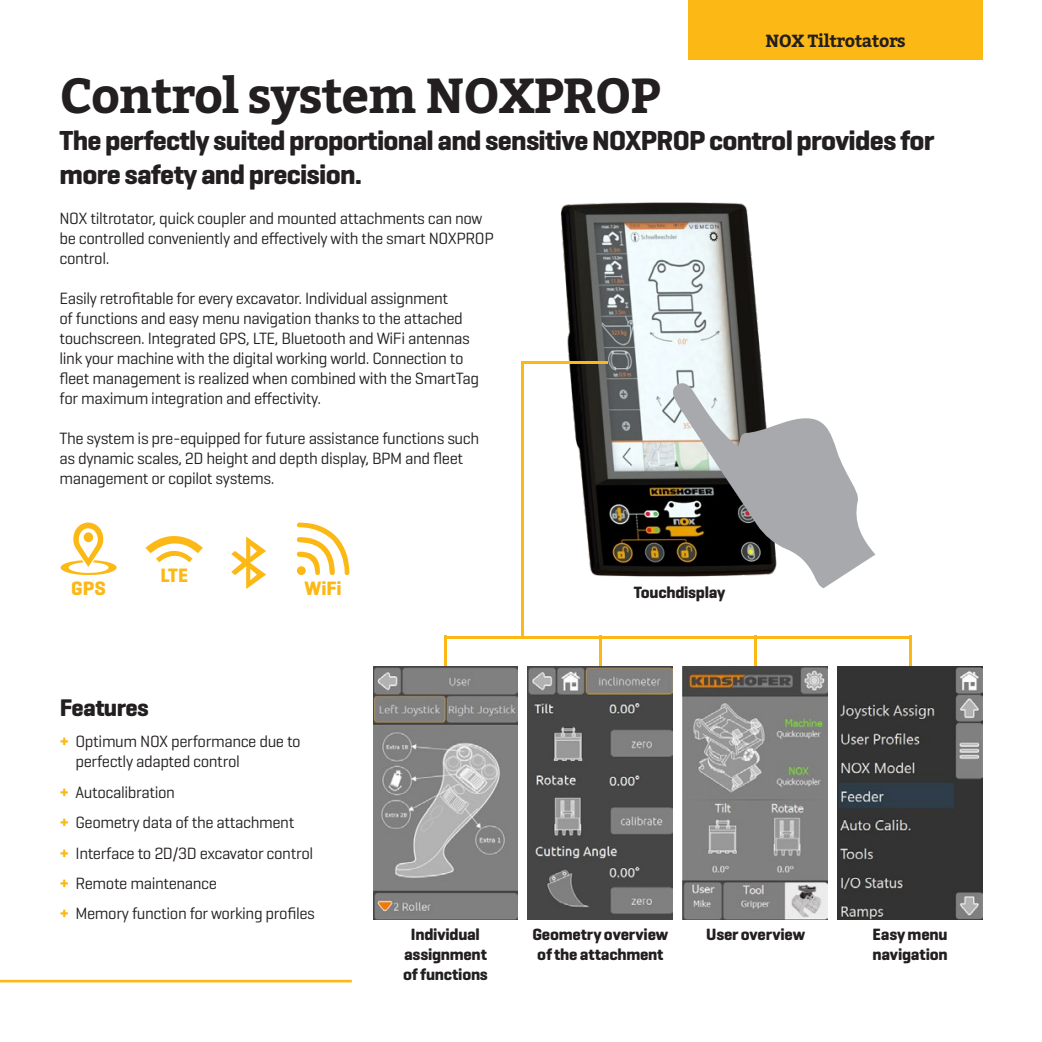
<style>
.page{position:relative;width:1042px;height:1042px;background:#fff}
.page>*{position:absolute;margin:0;border:0;box-sizing:border-box;transform-origin:0 0}
.t1{font:700 49px "Bitter";letter-spacing:-.025em;color:#231f20}
.t2{font:700 28px/33.6px "Geogrotesque";letter-spacing:-.025em;color:#231f20}
.t3{font:700 24.5px "Geogrotesque";letter-spacing:-.025em;color:#231f20}
.t4{font:700 19.78px "Geogrotesque";color:#fcb814}
.t5{font:700 17.5px "Bitter";letter-spacing:-.025em;color:#231f20}
.t6{font:16.62px/19.9px "Geogrotesque";letter-spacing:-.025em;color:#231f20}
.t7{font:700 16.62px/19.9px "Geogrotesque";letter-spacing:-.015em;color:#231f20}
.s1{font-weight:700;color:#fcb814}
</style>
<div class="page">
<img style="left:552px;top:202px;width:211px;height:375px">
<svg style="left:670px;top:380px;width:205px;height:208px"></svg>
<hr style="left:444px;top:636px;width:3px;height:30px;background:#fcb814">
<hr style="left:599px;top:636px;width:2px;height:30px;background:#fcb814">
<hr style="left:754px;top:636px;width:2px;height:30px;background:#fcb814">
<hr style="left:521px;top:361px;width:2px;height:276px;background:#fcb814">
<hr style="left:909px;top:636px;width:2px;height:30px;background:#fcb814">
<hr style="left:445px;top:636px;width:466px;height:2px;background:#fcb814">
<hr style="left:521px;top:361px;width:86px;height:2px;background:#fcb814">
<img style="left:373px;top:666px;width:145px;height:253px">
<img style="left:528px;top:666px;width:145px;height:253px">
<img style="left:683px;top:666px;width:144px;height:253px">
<img style="left:837px;top:666px;width:145px;height:253px">
<svg style="left:231px;top:536px;width:35px;height:53px"></svg>
<svg style="left:146px;top:536px;width:57px;height:26px"></svg>
<svg style="left:297px;top:522px;width:52px;height:53px"></svg>
<div style="left:297px;top:566px;width:9px;height:9px;background:#fcb814;border-radius:50%"></div>
<svg style="left:60px;top:522px;width:57px;height:53px"></svg>
<div style="left:84px;top:532px;width:9px;height:10px;background:#fcb814;border-radius:50%"></div>
<div style="left:688px;top:0;width:294px;height:60px;background:#fcb814"></div>
<hr style="left:0;top:980px;width:352px;height:2px;background:#fcb814">
<p class="t5" style="left:765px;top:27px;width:142px">NOX Tiltrotators</p>
<p class="t1" style="left:60px;top:58px;width:603px">Control system NOXPROP</p>
<p class="t2" style="left:60px;top:124px;width:876px">The perfectly suited proportional and sensitive NOXPROP control provides for more safety and precision.</p>
<p class="t6" style="left:60px;top:208px;width:436px">NOX tiltrotator, quick coupler and mounted attachments can now be controlled conveniently and effectively with the smart NOXPROP control.</p>
<p class="t6" style="left:60px;top:288px;width:421px">Easily retrofitable for every excavator. Individual assignment<br>of functions and easy menu navigation thanks to the attached touchscreen. Integrated GPS, LTE, Bluetooth and WiFi antennas link your machine with the digital working world. Connection to fleet management is realized when combined with the SmartTag for maximum integration and effectivity.</p>
<p class="t6" style="left:60px;top:427px;width:421px">The system is pre-equipped for future assistance functions such as dynamic scales, 2D height and depth display, BPM and fleet management or copilot systems.</p>
<p class="t4" style="left:160px;top:563px;width:29px">LTE</p>
<p class="t4" style="left:71px;top:576px;width:36px">GPS</p>
<p class="t4" style="left:304px;top:576px;width:39px">WiFi</p>
<p class="t3" style="left:60px;top:693px;width:90px">Features</p>
<p class="t6" style="left:76px;top:731px;width:227px;text-indent:-16px"><span class="s1">+</span> Optimum NOX performance due to perfectly adapted control</p>
<p class="t6" style="left:60px;top:781px;width:117px"><span class="s1">+</span> Autocalibration</p>
<p class="t6" style="left:60px;top:812px;width:236px"><span class="s1">+</span> Geometry data of the attachment</p>
<p class="t6" style="left:60px;top:842px;width:255px"><span class="s1">+</span> Interface to 2D/3D excavator control</p>
<p class="t6" style="left:60px;top:873px;width:158px"><span class="s1">+</span> Remote maintenance</p>
<p class="t6" style="left:60px;top:903px;width:256px"><span class="s1">+</span> Memory function for working profiles</p>
<p class="t7" style="left:634px;top:582px;width:93px">Touchdisplay</p>
<p class="t7" style="left:403px;top:924px;width:86px;text-align:center">Individual assignment of functions</p>
<p class="t7" style="left:532px;top:924px;width:137px">Geometry overview of the attachment</p>
<p class="t7" style="left:706px;top:924px;width:100px">User overview</p>
<p class="t7" style="left:872px;top:924px;width:77px">Easy menu navigation</p>
</div>
